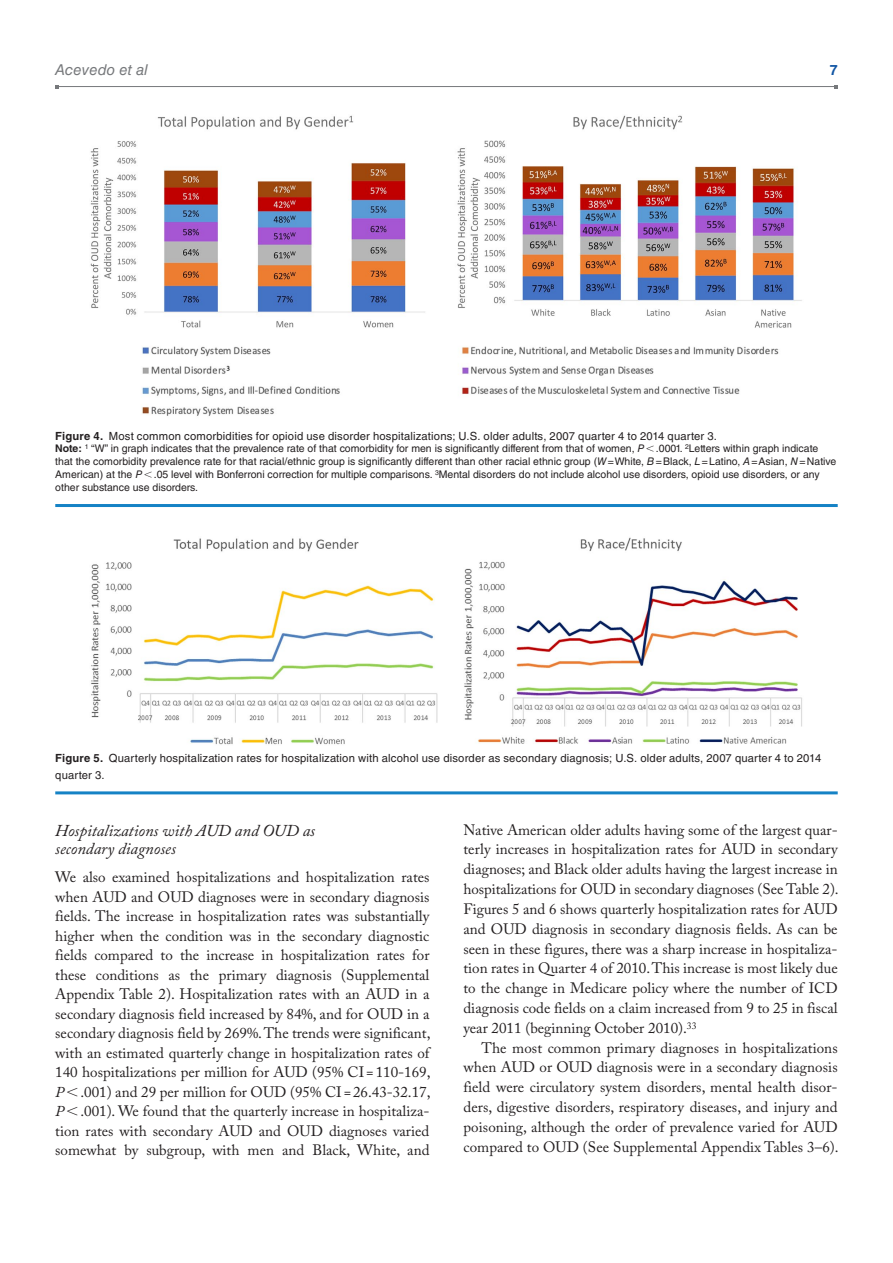
<style>
.page{position:relative;width:893px;height:1263px;background:#fff}
.page>*{position:absolute;margin:0;border:0;box-sizing:border-box;transform-origin:0 0}
.t1{font:italic 16.5px/18px "Adobe Caslon Pro";color:#231f20}
.t2{font:15px/19.8px "Adobe Caslon Pro";color:#231f20;text-align:justify}
.t3{font:italic 15px "Helvetica LT Std";color:#76787b}
.t4{font:700 14.25px "Helvetica LT Std";color:#1055a4}
.t5{font:11.25px/16.5px "Helvetica LT Std";letter-spacing:.015em;color:#231f20}
.t6{font:10.5px/12.8px "Helvetica LT Std";color:#231f20}
.s1{font-weight:700}
.s2{font-style:italic}
</style>
<div class="page">
<hr style="left:57px;top:86px;width:779px;height:1px;background:#76787b">
<hr style="left:55px;top:504px;width:783px;height:3px;background:#1582c5">
<img style="left:90px;top:115px;width:712px;height:301px">
<hr style="left:55px;top:791px;width:783px;height:3px;background:#1582c5">
<img style="left:91px;top:537px;width:711px;height:208px">
<p class="t3" style="left:55px;top:61px;width:94px">Acevedo et al</p>
<p class="t4" style="left:830px;top:61px;width:9px">7</p>
<p class="t5" style="left:55px;top:427px;width:663px"><span class="s1">Figure 4.</span> Most common comorbidities for opioid use disorder hospitalizations; U.S. older adults, 2007 quarter 4 to 2014 quarter 3.</p>
<p class="t6" style="left:55px;top:442px;width:783px"><span class="s1">Note:</span> <sup>1</sup> “W” in graph indicates that the prevalence rate of that comorbidity for men is significantly different from that of women, <span class="s2">P</span> .0001. <sup>2</sup>Letters within graph indicate that the comorbidity prevalence rate for that racial/ethnic group is significantly different than other racial ethnic group (<span class="s2">W</span>=White, <span class="s2">B</span>=Black, <span class="s2">L</span>= Latino, <span class="s2">A</span>=Asian, <span class="s2">N</span>=Native American) at the <span class="s2">P</span> .05 level with Bonferroni correction for multiple comparisons. <sup>3</sup>Mental disorders do not include alcohol use disorders, opioid use disorders, or any other substance use disorders.</p>
<p class="t5" style="left:55px;top:750px;width:767px"><span class="s1">Figure 5.</span> Quarterly hospitalization rates for hospitalization with alcohol use disorder as secondary diagnosis; U.S. older adults, 2007 quarter 4 to 2014 quarter 3.</p>
<p class="t1" style="left:55px;top:821px;width:261px">Hospitalizations with AUD and OUD as secondary diagnoses</p>
<p class="t2" style="left:55px;top:867px;width:377px">We also examined hospitalizations and hospitalization rates when AUD and OUD diagnoses were in secondary diagnosis fields. The increase in hospitalization rates was substantially higher when the condition was in the secondary diagnostic fields compared to the increase in hospitalization rates for these conditions as the primary diagnosis (Supplemental Appendix Table 2). Hospitalization rates with an AUD in a secondary diagnosis field increased by 84%, and for OUD in a secondary diagnosis field by 269%. The trends were significant, with an estimated quarterly change in hospitalization rates of 140 hospitalizations per million for AUD (95% CI =110-169, <span class="s2">P</span> .001) and 29 per million for OUD (95% CI=26.43-32.17, <span class="s2">P</span> .001). We found that the quarterly increase in hospitaliza&shy;tion rates with secondary AUD and OUD diagnoses varied somewhat by subgroup, with men and Black, White, and</p>
<p class="t2" style="left:463px;top:820px;width:377px">Native American older adults having some of the largest quar&shy;terly increases in hospitalization rates for AUD in secondary diagnoses; and Black older adults having the largest increase in hospitalizations for OUD in secondary diagnoses (See Table 2).<br>Figures 5 and 6 shows quarterly hospitalization rates for AUD and OUD diagnosis in secondary diagnosis fields. As can be seen in these figures, there was a sharp increase in hospitaliza&shy;tion rates in Quarter 4 of 2010. This increase is most likely due to the change in Medicare policy where the number of ICD diagnosis code fields on a claim increased from 9 to 25 in fiscal year 2011 (beginning October 2010).<sup>33</sup></p>
<p class="t2" style="left:463px;top:1037px;width:377px;text-indent:18px">The most common primary diagnoses in hospitalizations when AUD or OUD diagnosis were in a secondary diagnosis field were circulatory system disorders, mental health disor&shy;ders, digestive disorders, respiratory diseases, and injury and poisoning, although the order of prevalence varied for AUD compared to OUD (See Supplemental Appendix Tables 3–6).</p>
</div>
